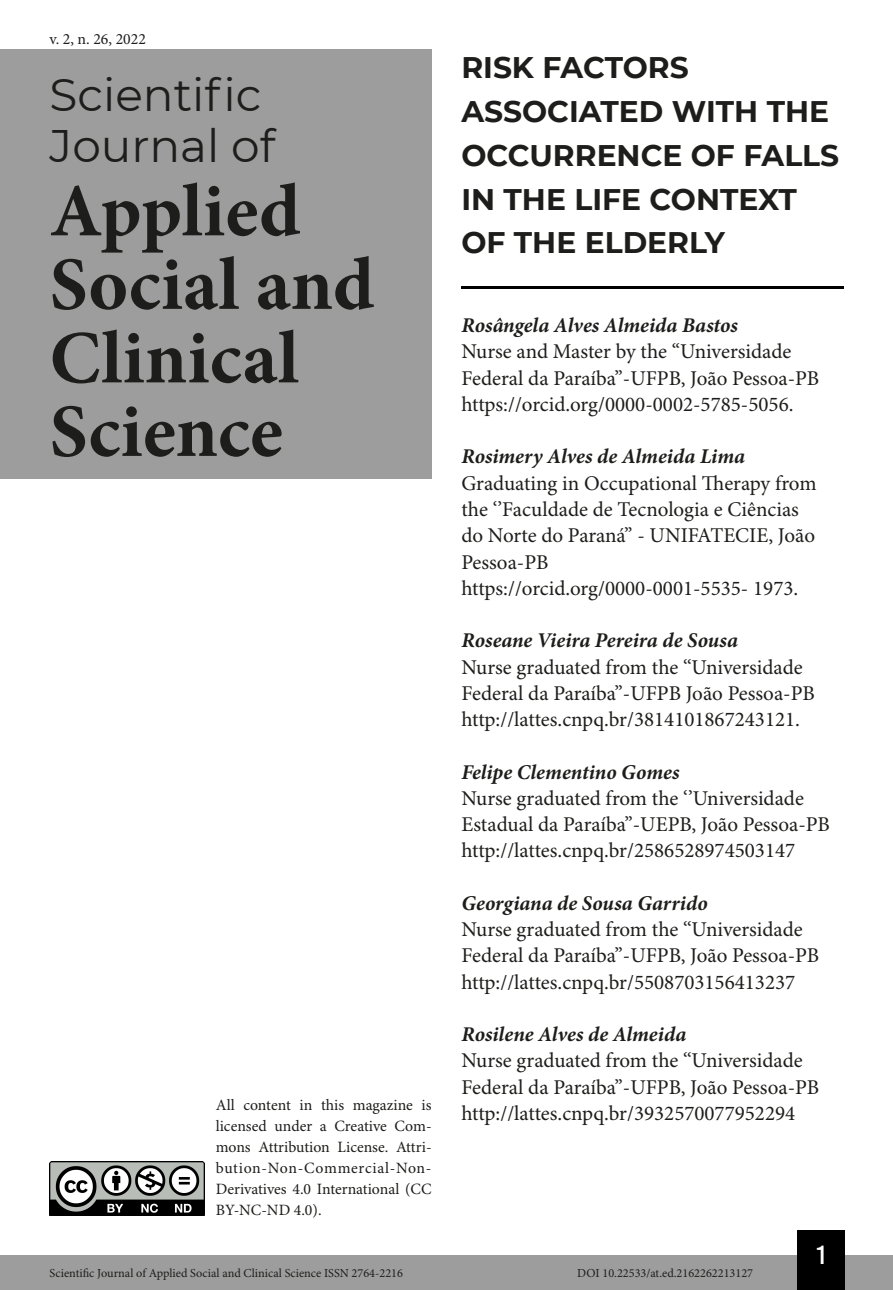
<style>
.page{position:relative;width:893px;height:1290px;background:#fff}
.page>*{position:absolute;margin:0;border:0;box-sizing:border-box;transform-origin:0 0}
.t1{font:700 75.25px/73.5px "Minion Pro";color:#1d1d1b}
.t2{font:45.5px/50.8px "Montserrat";color:#1d1d1b}
.t3{font:700 29.75px/43.8px "Montserrat";color:#1d1d1b}
.t4{font:26.25px "Bebas Kai";color:#fff}
.t5{font:21px/26.2px "Minion Pro";color:#1d1d1b}
.t6{font:italic 700 21px "Minion Pro";color:#1d1d1b}
.t7{font:15.75px/21px "Minion Pro";color:#1d1d1b;text-align:justify}
.t8{font:12.25px "Minion Pro";color:#1d1d1b}
</style>
<div class="page">
<div style="left:0;top:1255px;width:893px;height:35px;background:#9d9d9d"></div>
<div style="left:797px;top:1230px;width:48px;height:60px;background:#000"></div>
<img style="left:50px;top:1161px;width:154px;height:54px">
<div style="left:0;top:50px;width:432px;height:429px;background:#9d9d9d"></div>
<hr style="left:461px;top:286px;width:382px;height:3px;background:#000">
<p class="t7" style="left:50px;top:29px;width:98px">v. 2, n. 26, 2022</p>
<h2 class="t2" style="left:50px;top:68px;width:227px">Scientific<br>Journal of</h2>
<h1 class="t1" style="left:50px;top:174px;width:326px">Applied<br>Social and<br>Clinical<br>Science</h1>
<p class="t7" style="left:216px;top:1095px;width:217px">All content in this magazine is licensed under a Creative Com&shy;mons Attribution License. Attri&shy;bution-Non-Commercial-Non-Derivatives 4.0 International (CC BY-NC-ND 4.0).</p>
<h3 class="t3" style="left:461px;top:44px;width:379px">RISK FACTORS<br>ASSOCIATED WITH THE<br>OCCURRENCE OF FALLS<br>IN THE LIFE CONTEXT<br>OF THE ELDERLY</h3>
<p class="t6" style="left:461px;top:310px;width:278px">Rosângela Alves Almeida Bastos</p>
<p class="t5" style="left:461px;top:339px;width:359px">Nurse and Master by the ‘‘Universidade<br>Federal da Paraíba’’-UFPB, João Pessoa-PB https://orcid.org/0000-0002-5785-5056.</p>
<p class="t6" style="left:461px;top:442px;width:285px">Rosimery Alves de Almeida Lima</p>
<p class="t5" style="left:461px;top:471px;width:357px">Graduating in Occupational Therapy from the ‘’Faculdade de Tecnologia e Ciências do Norte do Paraná’’ - UNIFATECIE, João Pessoa-PB https://orcid.org/0000-0001-5535- 1973.</p>
<p class="t6" style="left:461px;top:625px;width:278px">Roseane Vieira Pereira de Sousa</p>
<p class="t5" style="left:461px;top:654px;width:355px">Nurse graduated from the ‘‘Universidade<br>Federal da Paraíba’’-UFPB João Pessoa-PB http://lattes.cnpq.br/3814101867243121.</p>
<p class="t6" style="left:461px;top:757px;width:220px">Felipe Clementino Gomes</p>
<p class="t5" style="left:461px;top:786px;width:370px">Nurse graduated from the ‘’Universidade<br>Estadual da Paraíba’’-UEPB, João Pessoa-PB http://lattes.cnpq.br/2586528974503147</p>
<p class="t6" style="left:461px;top:888px;width:248px">Georgiana de Sousa Garrido</p>
<p class="t5" style="left:461px;top:917px;width:359px">Nurse graduated from the ‘‘Universidade<br>Federal da Paraíba’’-UFPB, João Pessoa-PB http://lattes.cnpq.br/5508703156413237</p>
<p class="t6" style="left:461px;top:1019px;width:226px">Rosilene Alves de Almeida</p>
<p class="t5" style="left:461px;top:1048px;width:359px">Nurse graduated from the ‘‘Universidade<br>Federal da Paraíba’’-UFPB, João Pessoa-PB http://lattes.cnpq.br/3932570077952294</p>
<p class="t4" style="left:817px;top:1241px;width:10px">1</p>
<p class="t8" style="left:50px;top:1266px;width:355px">Scientific Journal of Applied Social and Clinical Science ISSN 2764-2216</p>
<p class="t8" style="left:577px;top:1266px;width:177px">DOI 10.22533/at.ed.2162262213127</p>
</div>
